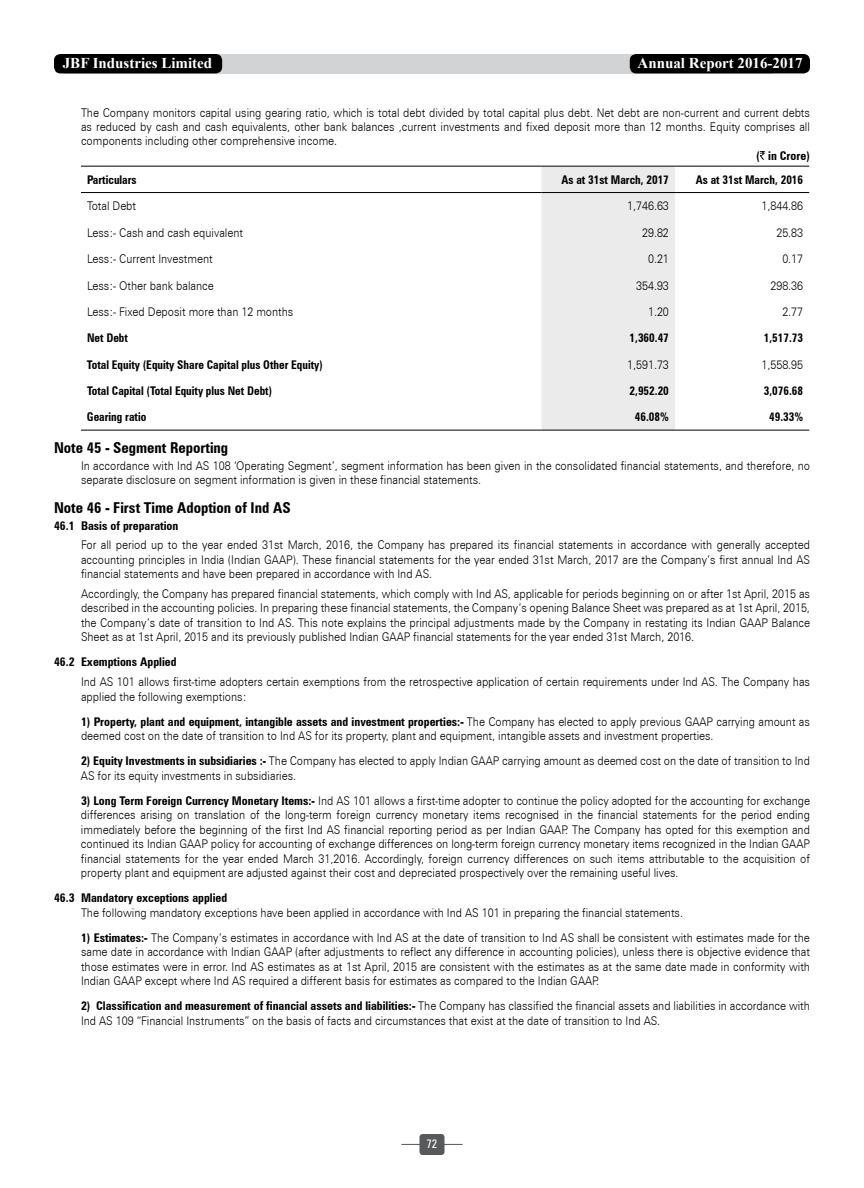
<style>
.page{position:relative;width:864px;height:1188px;background:#fff}
.page>*{position:absolute;margin:0;border:0;box-sizing:border-box;transform-origin:0 0}
.t1{font:700 condensed 15px "Zurich BT";color:#000}
.t2{font:700 15px "Times New Roman";color:#fff}
.t3{font:300 12px/14.4px "Zurich BT";color:#000;text-align:justify;scale:.9 1}
.t4{font:700 condensed 12px "Zurich BT";color:#000;scale:.95 1}
.t5{font:700 condensed 12px "Zurich BT";color:#000}
.t6{font:condensed 12px "Zurich BT";color:#fff;scale:.95 1}
.s1{font-weight:700;font-stretch:condensed}
</style>
<div class="page">
<div style="left:62px;top:54px;width:711px;height:19px;background:#d1d3d4"></div>
<div style="left:630px;top:54px;width:180px;height:19px;background:#000;border-radius:6px"></div>
<div style="left:54px;top:54px;width:168px;height:19px;background:#000;border-radius:6px"></div>
<div style="left:419px;top:1134px;width:26px;height:21px;background:#58595b;border-radius:3px"></div>
<hr style="left:401px;top:1144px;width:62px;height:1px;background:#58595b">
<svg style="left:760px;top:151px;width:5px;height:9px"></svg>
<div style="left:541px;top:167px;width:134px;height:263px;background:#ebebec"></div>
<hr style="left:81px;top:166px;width:460px;height:1px;background:#000">
<hr style="left:541px;top:166px;width:134px;height:1px;background:#000">
<hr style="left:675px;top:166px;width:134px;height:1px;background:#000">
<hr style="left:81px;top:192px;width:460px;height:1px;background:#000">
<hr style="left:541px;top:192px;width:134px;height:1px;background:#000">
<hr style="left:675px;top:192px;width:134px;height:1px;background:#000">
<hr style="left:81px;top:430px;width:460px;height:1px;background:#000">
<hr style="left:541px;top:430px;width:134px;height:1px;background:#000">
<hr style="left:675px;top:430px;width:134px;height:1px;background:#000">
<p class="t2" style="left:63px;top:53px;width:151px">JBF Industries Limited</p>
<p class="t2" style="left:638px;top:53px;width:166px">Annual Report 2016-2017</p>
<p class="t3" style="left:81px;top:105px;width:812px">The Company monitors capital using gearing ratio, which is total debt divided by total capital plus debt. Net debt are non-current and current debts as reduced by cash and cash equivalents, other bank balances ,current investments and fixed deposit more than 12 months. Equity comprises all components including other comprehensive income.</p>
<p class="t5" style="left:756px;top:148px;width:55px">( in Crore)</p>
<p class="t4" style="left:87px;top:172px;width:54px">Particulars</p>
<p class="t4" style="left:561px;top:172px;width:115px">As at 31st March, 2017</p>
<p class="t4" style="left:696px;top:172px;width:115px">As at 31st March, 2016</p>
<p class="t3" style="left:87px;top:199px;width:56px">Total Debt</p>
<p class="t3" style="left:627px;top:199px;width:48px">1,746.63</p>
<p class="t3" style="left:761px;top:199px;width:48px">1,844.86</p>
<p class="t3" style="left:87px;top:225px;width:175px">Less:- Cash and cash equivalent</p>
<p class="t3" style="left:642px;top:225px;width:31px">29.82</p>
<p class="t3" style="left:776px;top:225px;width:31px">25.83</p>
<p class="t3" style="left:87px;top:252px;width:141px">Less:- Current Investment</p>
<p class="t3" style="left:648px;top:252px;width:25px">0.21</p>
<p class="t3" style="left:782px;top:252px;width:25px">0.17</p>
<p class="t3" style="left:87px;top:278px;width:142px">Less:- Other bank balance</p>
<p class="t3" style="left:636px;top:278px;width:38px">354.93</p>
<p class="t3" style="left:770px;top:278px;width:38px">298.36</p>
<p class="t3" style="left:87px;top:304px;width:231px">Less:- Fixed Deposit more than 12 months</p>
<p class="t3" style="left:648px;top:304px;width:25px">1.20</p>
<p class="t3" style="left:782px;top:304px;width:25px">2.77</p>
<p class="t4" style="left:87px;top:331px;width:45px">Net Debt</p>
<p class="t4" style="left:630px;top:331px;width:43px">1,360.47</p>
<p class="t4" style="left:764px;top:331px;width:43px">1,517.73</p>
<p class="t4" style="left:87px;top:357px;width:250px">Total Equity (Equity Share Capital plus Other Equity)</p>
<p class="t3" style="left:627px;top:357px;width:48px">1,591.73</p>
<p class="t3" style="left:761px;top:357px;width:48px">1,558.95</p>
<p class="t4" style="left:87px;top:384px;width:196px">Total Capital (Total Equity plus Net Debt)</p>
<p class="t4" style="left:630px;top:384px;width:43px">2,952.20</p>
<p class="t4" style="left:764px;top:384px;width:43px">3,076.68</p>
<p class="t4" style="left:87px;top:410px;width:64px">Gearing ratio</p>
<p class="t4" style="left:635px;top:410px;width:37px">46.08%</p>
<p class="t4" style="left:769px;top:410px;width:37px">49.33%</p>
<p class="t1" style="left:54px;top:439px;width:176px">Note 45 - Segment Reporting</p>
<p class="t3" style="left:81px;top:458px;width:812px">In accordance with Ind AS 108 ‘Operating Segment’, segment information has been given in the consolidated financial statements, and therefore, no separate disclosure on segment information is given in these financial statements.</p>
<p class="t1" style="left:54px;top:499px;width:238px">Note 46 - First Time Adoption of Ind AS</p>
<p class="t5" style="left:54px;top:518px;width:126px">46.1 Basis of preparation</p>
<p class="t3" style="left:81px;top:538px;width:812px">For all period up to the year ended 31st March, 2016, the Company has prepared its financial statements in accordance with generally accepted accounting principles in India (Indian GAAP). These financial statements for the year ended 31st March, 2017 are the Company’s first annual Ind AS financial statements and have been prepared in accordance with Ind AS.</p>
<p class="t3" style="left:81px;top:586px;width:812px">Accordingly, the Company has prepared financial statements, which comply with Ind AS, applicable for periods beginning on or after 1st April, 2015 as described in the accounting policies. In preparing these financial statements, the Company’s opening Balance Sheet was prepared as at 1st April, 2015, the Company’s date of transition to Ind AS. This note explains the principal adjustments made by the Company in restating its Indian GAAP Balance Sheet as at 1st April, 2015 and its previously published Indian GAAP financial statements for the year ended 31st March, 2016.</p>
<p class="t5" style="left:54px;top:655px;width:124px">46.2 Exemptions Applied</p>
<p class="t3" style="left:81px;top:675px;width:812px">Ind AS 101 allows first-time adopters certain exemptions from the retrospective application of certain requirements under Ind AS. The Company has applied the following exemptions:</p>
<p class="t3" style="left:81px;top:714px;width:811px"><span class="s1">1) Property, plant and equipment, intangible assets and investment properties:-</span> The Company has elected to apply previous GAAP carrying amount as deemed cost on the date of transition to Ind AS for its property, plant and equipment, intangible assets and investment properties.</p>
<p class="t3" style="left:81px;top:754px;width:811px"><span class="s1">2) Equity Investments in subsidiaries :-</span> The Company has elected to apply Indian GAAP carrying amount as deemed cost on the date of transition to Ind<br>AS for its equity investments in subsidiaries.</p>
<p class="t3" style="left:81px;top:793px;width:812px"><span class="s1">3) Long Term Foreign Currency Monetary Items:-</span> Ind AS 101 allows a first-time adopter to continue the policy adopted for the accounting for exchange differences arising on translation of the long-term foreign currency monetary items recognised in the financial statements for the period ending immediately before the beginning of the first Ind AS financial reporting period as per Indian GAAP. The Company has opted for this exemption and continued its Indian GAAP policy for accounting of exchange differences on long-term foreign currency monetary items recognized in the Indian GAAP financial statements for the year ended March 31,2016. Accordingly, foreign currency differences on such items attributable to the acquisition of property plant and equipment are adjusted against their cost and depreciated prospectively over the remaining useful lives.</p>
<p class="t5" style="left:54px;top:891px;width:175px">46.3 Mandatory exceptions applied</p>
<p class="t3" style="left:81px;top:905px;width:671px">The following mandatory exceptions have been applied in accordance with Ind AS 101 in preparing the financial statements.</p>
<p class="t3" style="left:81px;top:930px;width:812px"><span class="s1">1) Estimates:-</span> The Company’s estimates in accordance with Ind AS at the date of transition to Ind AS shall be consistent with estimates made for the same date in accordance with Indian GAAP (after adjustments to reflect any difference in accounting policies), unless there is objective evidence that those estimates were in error. Ind AS estimates as at 1st April, 2015 are consistent with the estimates as at the same date made in conformity with Indian GAAP except where Ind AS required a different basis for estimates as compared to the Indian GAAP.</p>
<p class="t3" style="left:81px;top:999px;width:811px"><span class="s1">2) Classification and measurement of financial assets and liabilities:-</span> The Company has classified the financial assets and liabilities in accordance with<br>Ind AS 109 “Financial Instruments” on the basis of facts and circumstances that exist at the date of transition to Ind AS.</p>
<p class="t6" style="left:427px;top:1137px;width:13px">72</p>
</div>
